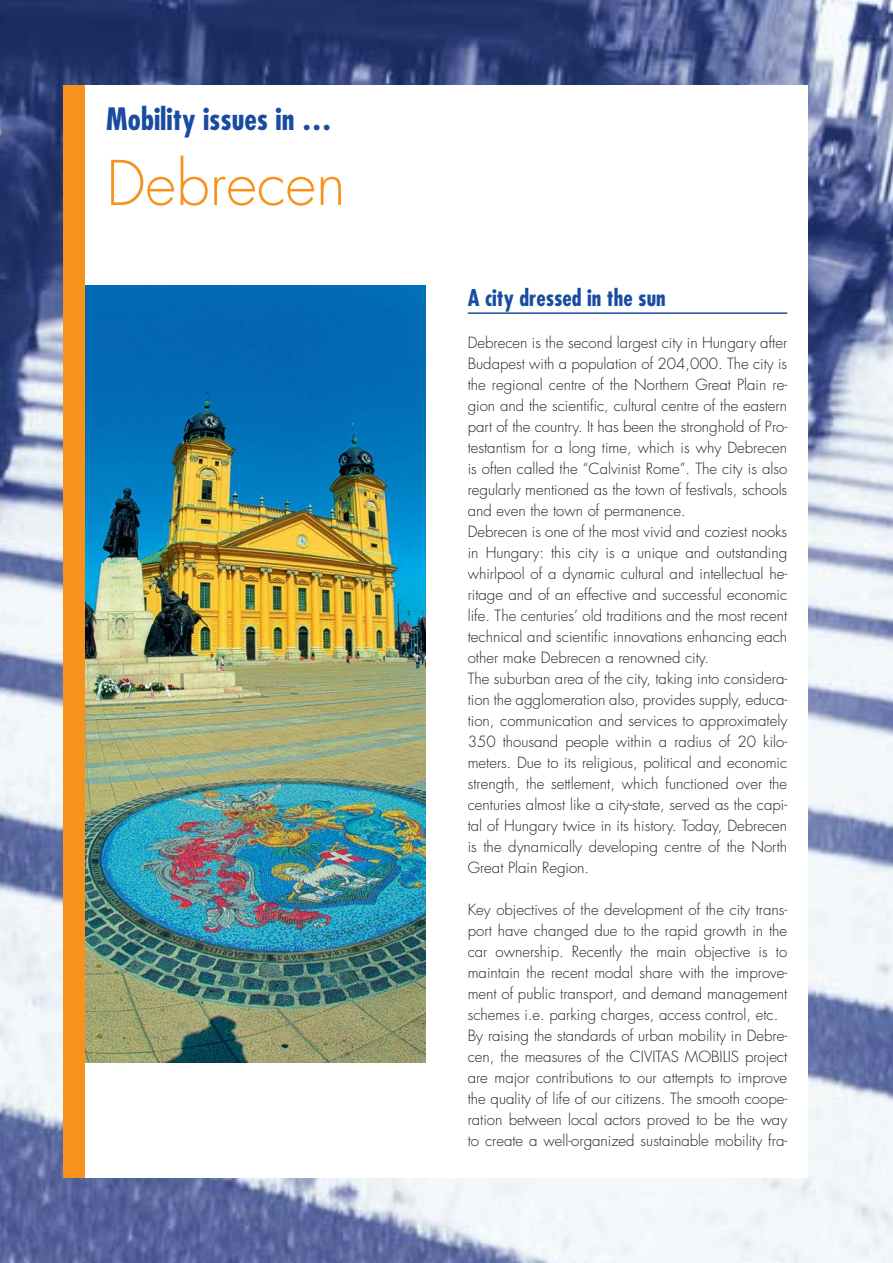
<style>
.page{position:relative;width:893px;height:1263px;background:#fff}
.page>*{position:absolute;margin:0;border:0;box-sizing:border-box;transform-origin:0 0}
.t1{font:300 60px "Futura";color:#f7931d}
.t2{font:700 condensed 30px "Futura";color:#194ba0}
.t3{font:700 condensed 22.5px "Futura";color:#194ba0}
.t4{font:300 15px/21px "Futura";color:#231f20}
</style>
<div class="page">
<img style="left:0;top:0;width:893px;height:1263px">
<div style="left:85px;top:85px;width:723px;height:1093px;background:#fff"></div>
<hr style="left:468px;top:312px;width:319px;height:2px;background:#194ba0">
<div style="left:64px;top:85px;width:21px;height:1093px;background:#f7931d"></div>
<img style="left:85px;top:285px;width:340px;height:777px">
<h2 class="t2" style="left:106px;top:106px;width:227px">Mobility issues in …</h2>
<h1 class="t1" style="left:106px;top:156px;width:241px">Debrecen</h1>
<h3 class="t3" style="left:468px;top:288px;width:199px">A city dressed in the sun</h3>
<p class="t4" style="left:468px;top:333px;width:321px">Debrecen is the second largest city in Hungary after Budapest with a population of 204,000. The city is the regional centre of the Northern Great Plain re&shy;gion and the scientific, cultural centre of the eastern part of the country. It has been the stronghold of Pro&shy;testantism for a long time, which is why Debrecen is often called the “Calvinist Rome”. The city is also regularly mentioned as the town of festivals, schools and even the town of permanence.<br>Debrecen is one of the most vivid and coziest nooks in Hungary: this city is a unique and outstanding whirlpool of a dynamic cultural and intellectual he&shy;ritage and of an effective and successful economic life. The centuries’ old traditions and the most recent technical and scientific innovations enhancing each other make Debrecen a renowned city.<br>The suburban area of the city, taking into considera&shy;tion the agglomeration also, provides supply, educa&shy;tion, communication and services to approximately 350 thousand people within a radius of 20 kilo&shy;meters. Due to its religious, political and economic strength, the settlement, which functioned over the centuries almost like a city-state, served as the capi&shy;tal of Hungary twice in its history. Today, Debrecen is the dynamically developing centre of the North Great Plain Region.</p>
<p class="t4" style="left:468px;top:900px;width:321px">Key objectives of the development of the city trans&shy;port have changed due to the rapid growth in the car ownership. Recently the main objective is to maintain the recent modal share with the improve&shy;ment of public transport, and demand management schemes i.e. parking charges, access control, etc.<br>By raising the standards of urban mobility in Debre&shy;cen, the measures of the CIVITAS MOBILIS project are major contributions to our attempts to improve the quality of life of our citizens. The smooth coope&shy;ration between local actors proved to be the way to create a well-organized sustainable mobility fra-</p>
</div>
